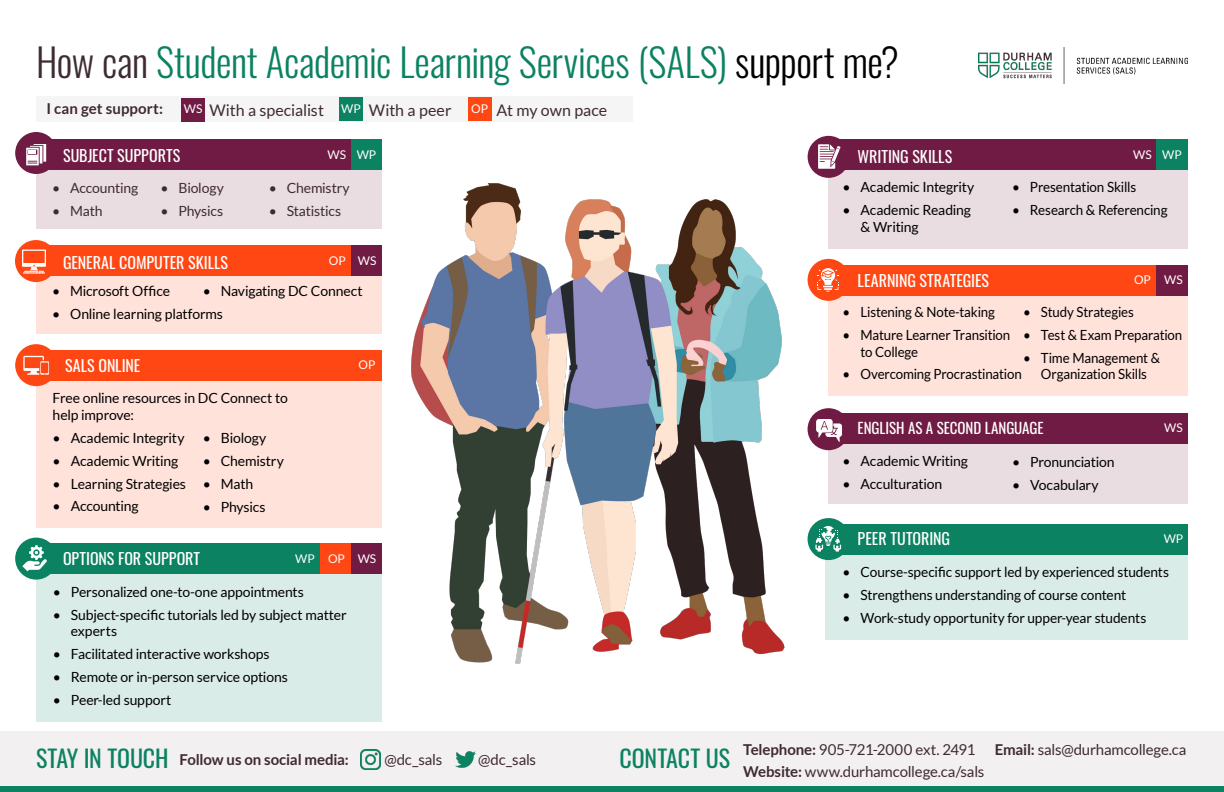
<style>
.page{position:relative;width:1224px;height:792px;background:#fff}
.page>*{position:absolute;margin:0;border:0;box-sizing:border-box;transform-origin:0 0}
.t1{font:300 39px "Oswald";letter-spacing:-.01em;color:#0b8261}
.t2{font:24px "Oswald";letter-spacing:-.005em;color:#0b8261}
.t3{font:16px "Oswald";color:#fff}
.t4{font:16px "Lato";letter-spacing:-.005em;color:#3f2b2f}
.t5{font:15px "Lato";letter-spacing:-.01em;color:#3f2b2f}
.t6{font:700 15px "Lato";letter-spacing:-.005em;color:#3f2b2f}
.t7{font:15px "Oswald";letter-spacing:-.005em;color:#fff}
.t8{font:14px/16.8px "Lato";letter-spacing:-.01em;color:#000}
.t9{font:14px/16.8px "Lato";letter-spacing:-.01em;color:#000;scale:.95 1}
.t10{font:14px/22.8px "Lato";letter-spacing:-.015em;color:#3f2b2f}
.t11{font:14px "Lato";letter-spacing:-.01em;color:#000;scale:.96 1}
.t12{font:12px "Lato";color:#fff}
.s1{color:#3e2c30}
.s2{color:#000}
.s3{font-weight:700}
</style>
<div class="page">
<img style="left:978px;top:48px;width:210px;height:36px">
<div style="left:36px;top:140px;width:346px;height:30px;background:#701b43"></div>
<div style="left:36px;top:170px;width:346px;height:59px;background:#e9dde2"></div>
<div style="left:826px;top:524px;width:362px;height:31px;background:#0b8261"></div>
<div style="left:826px;top:555px;width:362px;height:85px;background:#daece7"></div>
<div style="left:828px;top:265px;width:360px;height:31px;background:#ff4714"></div>
<div style="left:828px;top:296px;width:360px;height:100px;background:#ffe3db"></div>
<div style="left:36px;top:245px;width:346px;height:31px;background:#ff4714"></div>
<div style="left:36px;top:276px;width:346px;height:58px;background:#ffe3db"></div>
<div style="left:829px;top:413px;width:359px;height:31px;background:#701b43"></div>
<div style="left:829px;top:440px;width:359px;height:64px;background:#e9dde2"></div>
<div style="left:828px;top:140px;width:360px;height:30px;background:#701b43"></div>
<div style="left:828px;top:170px;width:360px;height:78px;background:#e9dde2"></div>
<div style="left:36px;top:543px;width:346px;height:31px;background:#0b8261"></div>
<div style="left:36px;top:574px;width:346px;height:147px;background:#daece7"></div>
<div style="left:0;top:731px;width:1224px;height:54px;background:#f2f0f1"></div>
<div style="left:351px;top:140px;width:31px;height:30px;background:#0b8261"></div>
<div style="left:351px;top:245px;width:31px;height:31px;background:#701b43"></div>
<div style="left:320px;top:543px;width:31px;height:31px;background:#ff4714"></div>
<div style="left:351px;top:543px;width:31px;height:31px;background:#701b43"></div>
<div style="left:1156px;top:140px;width:32px;height:30px;background:#0b8261"></div>
<div style="left:0;top:786px;width:1224px;height:6px;background:#0b8261"></div>
<div style="left:36px;top:96px;width:597px;height:26px;background:#f5f5f5"></div>
<div style="left:181px;top:98px;width:24px;height:24px;background:#701b43"></div>
<div style="left:339px;top:97px;width:24px;height:24px;background:#0b8261"></div>
<div style="left:468px;top:97px;width:24px;height:24px;background:#ff4714"></div>
<div style="left:1156px;top:265px;width:32px;height:31px;background:#701b43"></div>
<div style="left:36px;top:350px;width:346px;height:31px;background:#ff4714"></div>
<div style="left:36px;top:376px;width:346px;height:151px;background:#ffe3db"></div>
<div style="left:15px;top:132px;width:42px;height:42px;background:#701b43;border-radius:50%"></div>
<svg style="left:26px;top:144px;width:20px;height:21px"></svg>
<div style="left:15px;top:240px;width:42px;height:42px;background:#ff4714;border-radius:50%"></div>
<svg style="left:22px;top:250px;width:24px;height:24px"></svg>
<div style="left:15px;top:538px;width:42px;height:42px;background:#0b8261;border-radius:50%"></div>
<svg style="left:22px;top:545px;width:25px;height:26px"></svg>
<div style="left:808px;top:259px;width:42px;height:42px;background:#ff4714;border-radius:50%"></div>
<svg style="left:818px;top:268px;width:21px;height:24px"></svg>
<div style="left:808px;top:136px;width:42px;height:42px;background:#701b43;border-radius:50%"></div>
<svg style="left:818px;top:144px;width:23px;height:25px"></svg>
<div style="left:808px;top:518px;width:42px;height:42px;background:#0b8261;border-radius:50%"></div>
<svg style="left:815px;top:526px;width:26px;height:26px"></svg>
<div style="left:808px;top:408px;width:42px;height:42px;background:#701b43;border-radius:50%"></div>
<svg style="left:816px;top:419px;width:26px;height:23px"></svg>
<div style="left:15px;top:344px;width:42px;height:42px;background:#ff4714;border-radius:50%"></div>
<svg style="left:23px;top:356px;width:26px;height:19px"></svg>
<img style="left:411px;top:183px;width:397px;height:481px">
<img style="left:361px;top:749px;width:19px;height:20px">
<img style="left:455px;top:751px;width:20px;height:17px">
<h1 class="t1" style="left:36px;top:28px;width:865px"><span class="s1">How can</span> Student Academic Learning Services (SALS) <span class="s2">support me?</span></h1>
<h2 class="t6" style="left:46px;top:100px;width:118px">I can get support:</h2>
<h3 class="t12" style="left:184px;top:102px;width:20px">WS</h3>
<p class="t4" style="left:209px;top:101px;width:116px">With a specialist</p>
<h3 class="t12" style="left:341px;top:102px;width:21px">WP</h3>
<p class="t4" style="left:369px;top:101px;width:84px">With a peer</p>
<h3 class="t12" style="left:471px;top:102px;width:18px">OP</h3>
<p class="t4" style="left:496px;top:101px;width:112px">At my own pace</p>
<h2 class="t3" style="left:63px;top:141px;width:119px">SUBJECT SUPPORTS</h2>
<p class="t12" style="left:328px;top:148px;width:20px">WS</p>
<p class="t12" style="left:357px;top:148px;width:21px">WP</p>
<p class="t10" style="left:70px;top:176px;width:70px">Accounting</p>
<p class="t10" style="left:160px;top:176px;width:65px">• Biology</p>
<p class="t10" style="left:269px;top:176px;width:83px">• Chemistry</p>
<p class="t10" style="left:70px;top:199px;width:34px">Math</p>
<p class="t10" style="left:160px;top:199px;width:64px">• Physics</p>
<p class="t10" style="left:269px;top:199px;width:74px">• Statistics</p>
<h2 class="t3" style="left:63px;top:248px;width:167px">GENERAL COMPUTER SKILLS</h2>
<p class="t12" style="left:329px;top:254px;width:18px">OP</p>
<p class="t12" style="left:358px;top:254px;width:20px">WS</p>
<p class="t8" style="left:52px;top:283px;width:119px">• Microsoft Office</p>
<p class="t8" style="left:203px;top:283px;width:161px">• Navigating DC Connect</p>
<p class="t8" style="left:52px;top:305px;width:172px">• Online learning platforms</p>
<h2 class="t3" style="left:65px;top:351px;width:76px">SALS ONLINE</h2>
<p class="t12" style="left:359px;top:358px;width:18px">OP</p>
<p class="t5" style="left:36px;top:94px;width:114px">Learn with a Peer</p>
<h2 class="t3" style="left:858px;top:142px;width:96px">WRITING SKILLS</h2>
<p class="t12" style="left:1133px;top:148px;width:20px">WS</p>
<p class="t12" style="left:1162px;top:148px;width:21px">WP</p>
<p class="t8" style="left:843px;top:179px;width:133px">• Academic Integrity</p>
<p class="t8" style="left:861px;top:201px;width:112px;text-indent:-18px">• Academic Reading &amp; Writing</p>
<p class="t11" style="left:1012px;top:179px;width:131px">• Presentation Skills</p>
<p class="t11" style="left:1012px;top:202px;width:164px">• Research &amp; Referencing</p>
<p class="t10" style="left:52px;top:176px;width:10px">• •</p>
<h2 class="t3" style="left:858px;top:266px;width:133px">LEARNING STRATEGIES</h2>
<p class="t12" style="left:1134px;top:273px;width:18px">OP</p>
<p class="t12" style="left:1164px;top:273px;width:20px">WS</p>
<p class="t9" style="left:843px;top:303px;width:162px">• Listening &amp; Note-taking</p>
<p class="t9" style="left:861px;top:326px;width:159px;text-indent:-18px">• Mature Learner Transition to College</p>
<p class="t9" style="left:843px;top:366px;width:190px">• Overcoming Procrastination</p>
<p class="t9" style="left:1023px;top:303px;width:118px">• Study Strategies</p>
<p class="t9" style="left:1023px;top:326px;width:169px">• Test &amp; Exam Preparation</p>
<p class="t9" style="left:1023px;top:349px;width:146px;text-align:center">• Time Management &amp;<br>Organization Skills</p>
<p class="t8" style="left:53px;top:390px;width:237px">Free online resources in DC Connect to help improve:</p>
<p class="t8" style="left:53px;top:429px;width:133px">• Academic Integrity</p>
<p class="t8" style="left:53px;top:452px;width:127px">• Academic Writing</p>
<p class="t8" style="left:53px;top:475px;width:135px">• Learning Strategies</p>
<p class="t8" style="left:53px;top:498px;width:88px">• Accounting</p>
<p class="t8" style="left:203px;top:430px;width:65px">• Biology</p>
<p class="t8" style="left:203px;top:453px;width:83px">• Chemistry</p>
<p class="t8" style="left:203px;top:476px;width:52px">• Math</p>
<p class="t8" style="left:203px;top:498px;width:64px">• Physics</p>
<h2 class="t3" style="left:63px;top:544px;width:139px">OPTIONS FOR SUPPORT</h2>
<p class="t12" style="left:295px;top:552px;width:21px">WP</p>
<p class="t12" style="left:328px;top:552px;width:18px">OP</p>
<p class="t12" style="left:358px;top:552px;width:20px">WS</p>
<p class="t8" style="left:53px;top:583px;width:253px">• Personalized one-to-one appointments</p>
<p class="t8" style="left:71px;top:606px;width:277px;text-indent:-18px">• Subject-specific tutorials led by subject matter experts</p>
<p class="t8" style="left:53px;top:646px;width:218px">• Facilitated interactive workshops</p>
<p class="t8" style="left:53px;top:669px;width:236px">• Remote or in-person service options</p>
<p class="t8" style="left:53px;top:691px;width:120px">• Peer-led support</p>
<h2 class="t7" style="left:858px;top:415px;width:187px">ENGLISH AS A SECOND LANGUAGE</h2>
<p class="t12" style="left:1164px;top:421px;width:20px">WS</p>
<p class="t8" style="left:843px;top:453px;width:127px">• Academic Writing</p>
<p class="t8" style="left:843px;top:475px;width:101px">• Acculturation</p>
<p class="t8" style="left:1012px;top:453px;width:104px">• Pronunciation</p>
<p class="t8" style="left:1012px;top:476px;width:88px">• Vocabulary</p>
<h2 class="t3" style="left:858px;top:524px;width:94px">PEER TUTORING</h2>
<p class="t12" style="left:1164px;top:532px;width:21px">WP</p>
<p class="t8" style="left:843px;top:564px;width:328px">• Course-specific support led by experienced students</p>
<p class="t8" style="left:843px;top:586px;width:285px">• Strengthens understanding of course content</p>
<p class="t8" style="left:843px;top:609px;width:305px">• Work-study opportunity for upper-year students</p>
<h2 class="t2" style="left:36px;top:737px;width:134px">STAY IN TOUCH</h2>
<p class="t6" style="left:179px;top:751px;width:171px">Follow us on social media:</p>
<p class="t5" style="left:384px;top:752px;width:59px">@dc_sals</p>
<p class="t5" style="left:478px;top:752px;width:59px">@dc_sals</p>
<h2 class="t2" style="left:620px;top:737px;width:112px">CONTACT US</h2>
<h3 class="t5" style="left:743px;top:741px;width:234px"><span class="s3">Telephone:</span> 905-721-2000 ext. 2491</h3>
<h3 class="t5" style="left:995px;top:741px;width:193px"><span class="s3">Email:</span> sals@durhamcollege.ca</h3>
<h3 class="t5" style="left:743px;top:763px;width:243px"><span class="s3">Website:</span> www.durhamcollege.ca/sals</h3>
</div>
